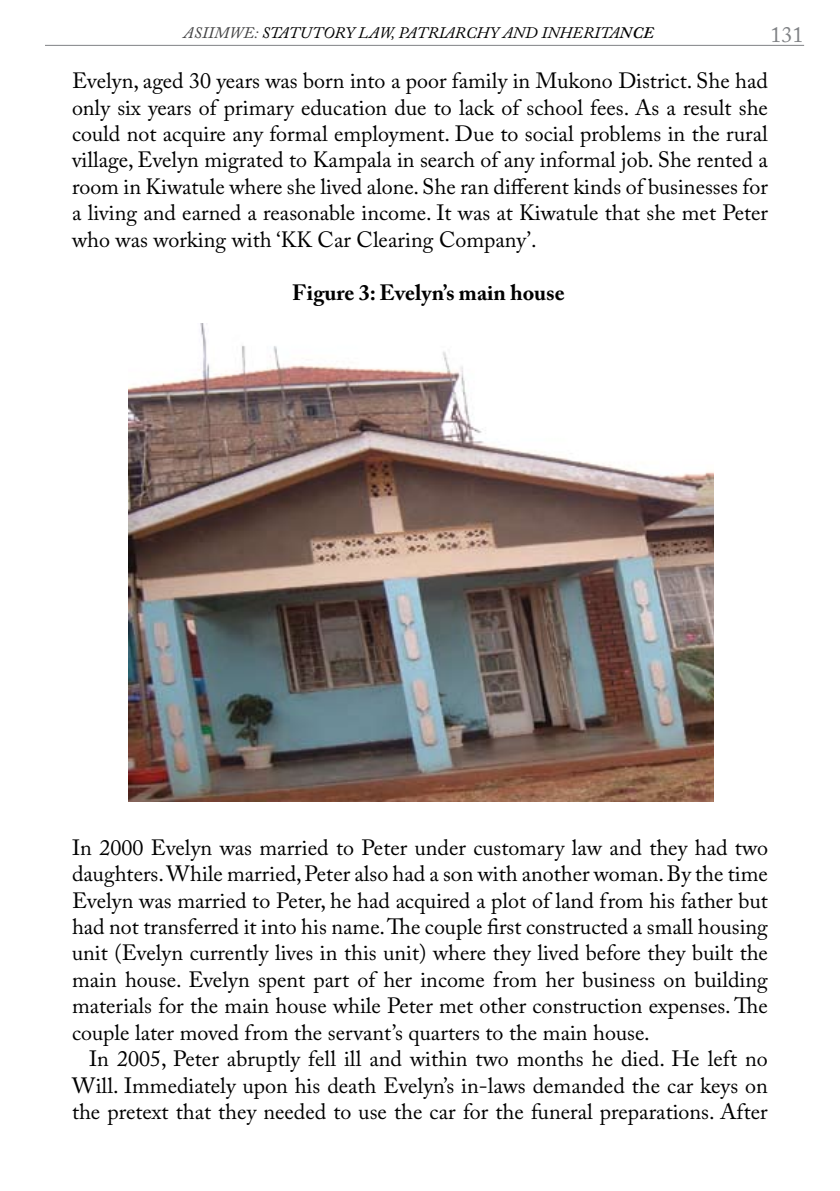
<style>
.page{position:relative;width:840px;height:1191px;background:#fff}
.page>*{position:absolute;margin:0;border:0;box-sizing:border-box;transform-origin:0 0}
.t1{font:22px/26.4px "Adobe Caslon Pro";color:#000;text-align:justify}
.t2{font:700 22px "Adobe Caslon Pro";color:#000}
.t3{font:22px "Adobe Caslon Pro";color:#808285}
.t4{font:italic 16px "Adobe Caslon Pro";letter-spacing:.015em;color:#000}
.t5{font:italic 16px "Adobe Caslon Pro";color:#414142}
.s1{color:#414142}
.s2{font-weight:600}
</style>
<div class="page">
<hr style="left:45px;top:45px;width:758px;height:1px;background:#808285">
<img style="left:129px;top:323px;width:583px;height:478px">
<p class="t5" style="left:183px;top:23px;width:45px">AS IIMWE</p>
<p class="t4" style="left:254px;top:23px;width:27px"><span class="s1">:</span> STATUTOR</p>
<p class="t4" style="left:345px;top:23px;width:64px">Y LAW, PATR</p>
<p class="t4" style="left:438px;top:23px;width:134px">IAR CH Y AND INHER</p>
<p class="t4" style="left:593px;top:23px;width:57px">ITA<span class="s2">NCE</span></p>
<p class="t3" style="left:769px;top:22px;width:34px">131</p>
<p class="t1" style="left:72px;top:67px;width:697px">Evelyn, aged 30 years was born into a poor family in Mukono District. She had only six years of primary education due to lack of school fees. As a result she could not acquire any formal employment. Due to social problems in the rural village, Evelyn migrated to Kampala in search of any informal job. She rented a room in Kiwatule where she lived alone. She ran different kinds of businesses for a living and earned a reasonable income. It was at Kiwatule that she met Peter who was working with ‘KK Car Clearing Company’.</p>
<p class="t2" style="left:292px;top:279px;width:274px">Figure 3: Evelyn’s main house</p>
<p class="t1" style="left:72px;top:834px;width:697px">In 2000 Evelyn was married to Peter under customary law and they had two</p>
<p class="t1" style="left:72px;top:860px;width:696px">daughters. While married, Peter also had a son with another woman. By the time</p>
<p class="t1" style="left:72px;top:886px;width:697px">Evelyn was married to Peter, he had acquired a plot of land from his father but</p>
<p class="t1" style="left:72px;top:913px;width:697px">had not transferred it into his name. The couple first constructed a small housing</p>
<p class="t1" style="left:72px;top:939px;width:697px">unit (Evelyn currently lives in this unit) where they lived before they built the</p>
<p class="t1" style="left:72px;top:966px;width:697px">main house. Evelyn spent part of her income from her business on building</p>
<p class="t1" style="left:72px;top:992px;width:696px">materials for the main house while Peter met other construction expenses. The</p>
<p class="t1" style="left:72px;top:1019px;width:579px">couple later moved from the servant’s quarters to the main house.</p>
<p class="t1" style="left:89px;top:1045px;width:679px">In 2005, Peter abruptly fell ill and within two months he died. He left no</p>
<p class="t1" style="left:72px;top:1071px;width:697px">Will. Immediately upon his death Evelyn’s in-laws demanded the car keys on</p>
<p class="t1" style="left:72px;top:1098px;width:697px">the pretext that they needed to use the car for the funeral preparations. After</p>
</div>
